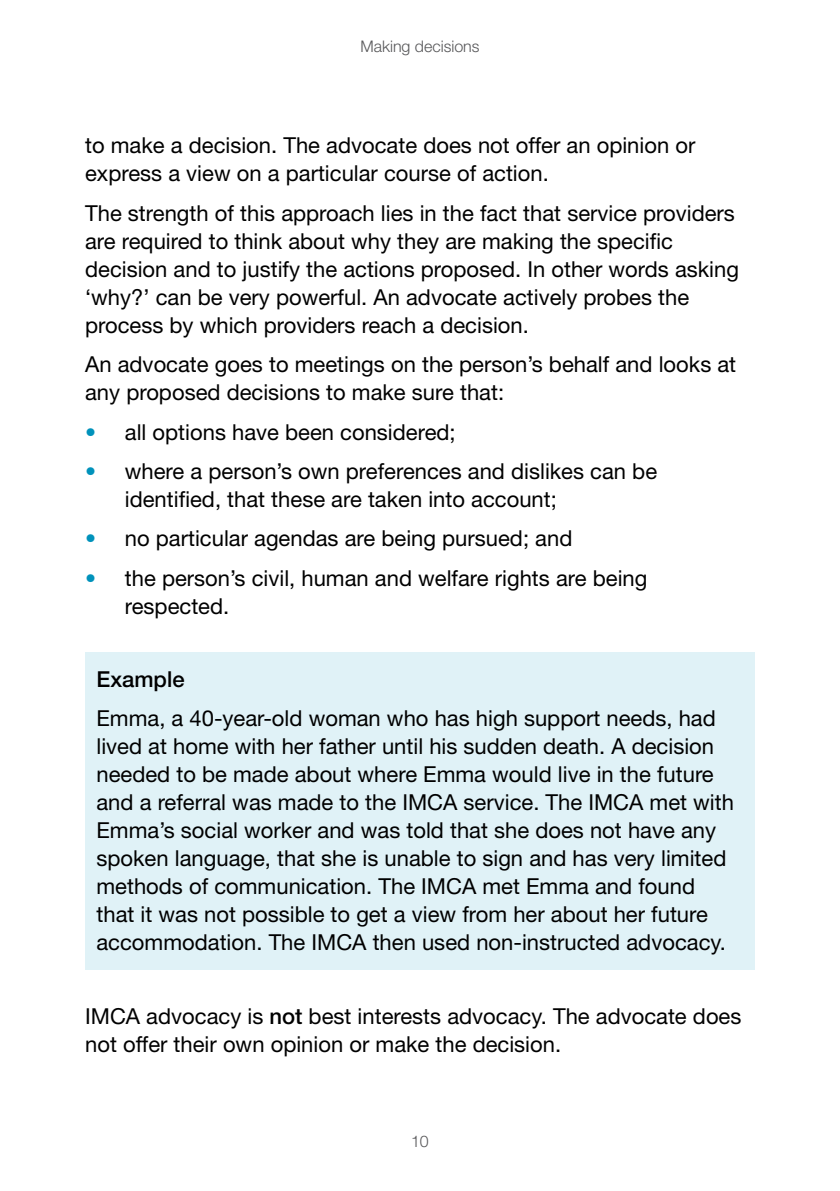
<style>
.page{position:relative;width:840px;height:1191px;background:#fff}
.page>*{position:absolute;margin:0;border:0;box-sizing:border-box;transform-origin:0 0}
.body{font:22px/28px "Helvetica Neue";color:#000}
.body-2{font:500 22px "Helvetica Neue";color:#000}
.t1{font:300 16px "Helvetica Neue";color:#58585a}
.s1{color:#0092bb}
.s2{font-weight:500}
</style>
<div class="page">
<div style="left:85px;top:652px;width:669px;height:317px;background:#e0f2f7"></div>
<p class="t1" style="left:360px;top:37px;width:121px">Making decisions</p>
<p class="body" style="left:85px;top:131px;width:611px">to make a decision. The advocate does not offer an opinion or express a view on a particular course of action.</p>
<p class="body" style="left:85px;top:199px;width:655px">The strength of this approach lies in the fact that service providers are required to think about why they are making the specific decision and to justify the actions proposed. In other words asking ‘why?’ can be very powerful. An advocate actively probes the process by which providers reach a decision.</p>
<p class="body" style="left:85px;top:350px;width:652px">An advocate goes to meetings on the person’s behalf and looks at any proposed decisions to make sure that:</p>
<p class="body" style="left:85px;top:417px;width:372px"><span class="s1">•</span> all options have been considered;</p>
<p class="body" style="left:125px;top:457px;width:533px;text-indent:-40px"><span class="s1">•</span> where a person’s own preferences and dislikes can be identified, that these are taken into account;</p>
<p class="body" style="left:85px;top:524px;width:488px"><span class="s1">•</span> no particular agendas are being pursued; and</p>
<p class="body" style="left:125px;top:563px;width:523px;text-indent:-40px"><span class="s1">•</span> the person’s civil, human and welfare rights are being respected.</p>
<p class="body-2" style="left:96px;top:666px;width:90px">Example</p>
<p class="body" style="left:96px;top:704px;width:638px">Emma, a 40-year-old woman who has high support needs, had lived at home with her father until his sudden death. A decision needed to be made about where Emma would live in the future and a referral was made to the IMCA service. The IMCA met with Emma’s social worker and was told that she does not have any spoken language, that she is unable to sign and has very limited methods of communication. The IMCA met Emma and found that it was not possible to get a view from her about her future accommodation. The IMCA then used non-instructed advocacy.</p>
<p class="body" style="left:85px;top:1001px;width:657px">IMCA advocacy is <span class="s2">not</span> best interests advocacy. The advocate does not offer their own opinion or make the decision.</p>
<p class="t1" style="left:411px;top:1131px;width:19px">1 0</p>
</div>
